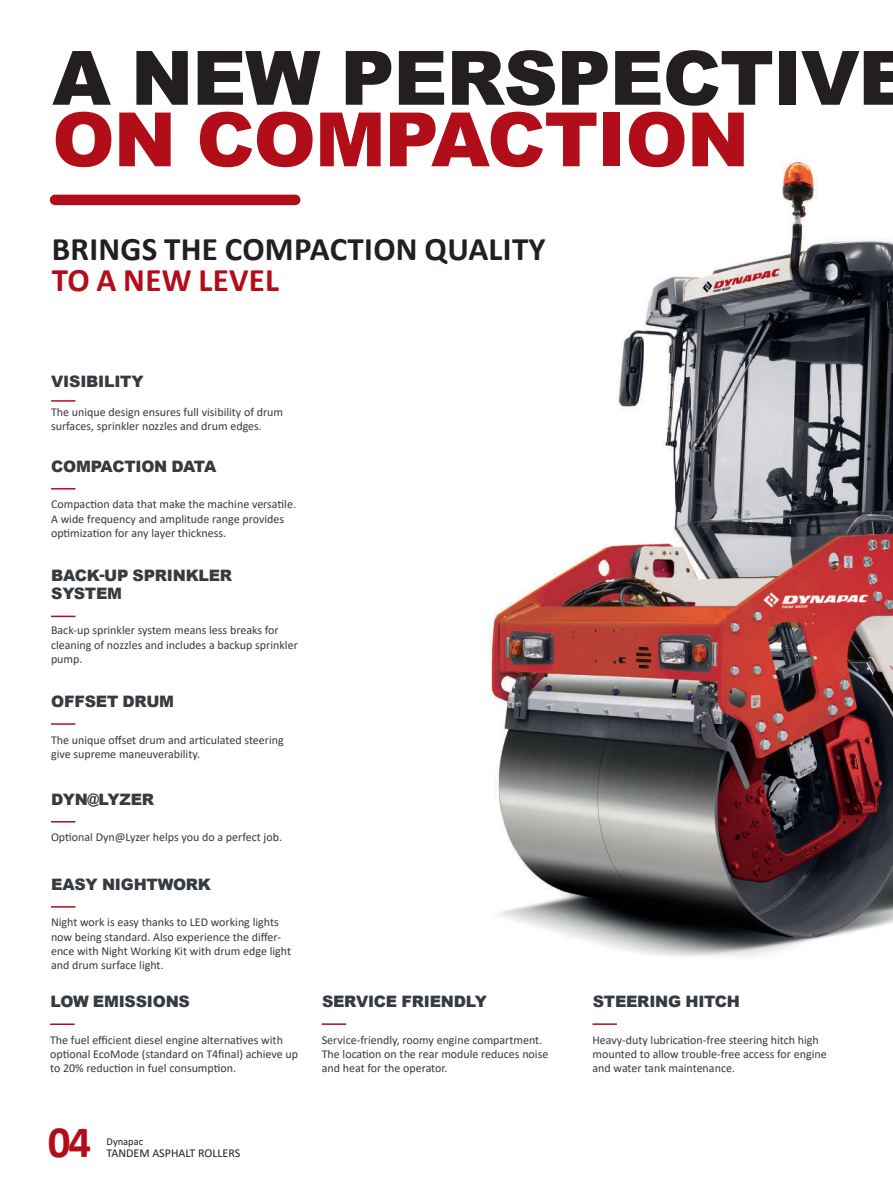
<style>
.page{position:relative;width:893px;height:1191px;background:#fff}
.page>*{position:absolute;margin:0;border:0;box-sizing:border-box;transform-origin:0 0}
.t1{font:900 75px "Arial";letter-spacing:-.015em;color:#231f20}
.t2{font:900 75px "Arial";letter-spacing:-.015em;color:#b20e19}
.t3{font:700 45px "Calibri";color:#b20e19}
.t4{font:700 33px "Calibri";letter-spacing:.01em;color:#231f20}
.t5{font:700 33px "Calibri";letter-spacing:.01em;color:#b20e19}
.t6{font:900 15.75px/18px "Arial";letter-spacing:-.015em;color:#353b40}
.t7{font:12px/14.2px "Calibri";color:#353b40}
.t8{font:12px "Calibri";color:#231f20}
.t9{font:10.5px "Calibri";color:#231f20}
</style>
<div class="page">
<div style="left:55px;top:195px;width:240px;height:10px;background:#b20e19"></div>
<img style="left:489px;top:159px;width:404px;height:798px">
<hr style="left:51px;top:400px;width:24px;height:2px;background:#b20e19">
<hr style="left:51px;top:615px;width:24px;height:2px;background:#b20e19">
<svg style="left:51px;top:488px;width:24px;height:1px"></svg>
<hr style="left:51px;top:723px;width:24px;height:2px;background:#b20e19">
<svg style="left:51px;top:906px;width:24px;height:1px"></svg>
<svg style="left:51px;top:821px;width:24px;height:1px"></svg>
<hr style="left:592px;top:1023px;width:25px;height:2px;background:#b20e19">
<hr style="left:322px;top:1023px;width:24px;height:2px;background:#b20e19">
<hr style="left:50px;top:1023px;width:25px;height:2px;background:#b20e19">
<h1 class="t1" style="left:52px;top:50px;width:862px">A NEW PERSPECTIVE</h1>
<h1 class="t2" style="left:52px;top:112px;width:698px">ON COMPACTION</h1>
<h3 class="t4" style="left:52px;top:238px;width:496px">BRINGS THE COMPACTION QUALITY</h3>
<h3 class="t5" style="left:52px;top:270px;width:229px">TO A NEW LEVEL</h3>
<h3 class="t6" style="left:51px;top:373px;width:94px">VISIBILITY</h3>
<p class="t7" style="left:51px;top:404px;width:234px">The unique design ensures full visibility of drum surfaces, sprinkler nozzles and drum edges.</p>
<h3 class="t6" style="left:51px;top:458px;width:166px">COMPACTION DATA</h3>
<p class="t7" style="left:51px;top:497px;width:247px">Compaction data that make the machine versatile.<br>A wide frequency and amplitude range provides optimization for any layer thickness.</p>
<h3 class="t6" style="left:51px;top:567px;width:182px">BACK-UP SPRINKLER<br>SYSTEM</h3>
<p class="t7" style="left:51px;top:623px;width:248px">Back-up sprinkler system means less breaks for cleaning of nozzles and includes a backup sprinkler pump.</p>
<h3 class="t6" style="left:51px;top:693px;width:124px">OFFSET DRUM</h3>
<p class="t7" style="left:51px;top:732px;width:234px">The unique offset drum and articulated steering give supreme maneuverability.</p>
<h3 class="t6" style="left:51px;top:790px;width:104px">DYN@LYZER</h3>
<p class="t7" style="left:51px;top:830px;width:233px">Optional Dyn@Lyzer helps you do a perfect job.</p>
<h3 class="t6" style="left:51px;top:875px;width:161px">EASY NIGHTWORK</h3>
<p class="t7" style="left:51px;top:915px;width:242px">Night work is easy thanks to LED working lights now being standard. Also experience the differ&shy;ence with Night Working Kit with drum edge light and drum surface light.</p>
<h3 class="t6" style="left:50px;top:993px;width:141px">LOW EMISSIONS</h3>
<p class="t7" style="left:50px;top:1032px;width:250px">The fuel efficient diesel engine alternatives with optional EcoMode (standard on T4final) achieve up to 20% reduction in fuel consumption.</p>
<h2 class="t3" style="left:48px;top:1128px;width:45px">04</h2>
<p class="t9" style="left:107px;top:1137px;width:38px">Dynapac</p>
<p class="t8" style="left:107px;top:1148px;width:135px">TANDEM ASPHALT ROLLERS</p>
<h3 class="t6" style="left:322px;top:993px;width:167px">SERVICE FRIENDLY</h3>
<p class="t7" style="left:322px;top:1032px;width:228px">Service-friendly, roomy engine compartment.<br>The location on the rear module reduces noise and heat for the operator.</p>
<h3 class="t6" style="left:593px;top:993px;width:149px">STEERING HITCH</h3>
<p class="t7" style="left:592px;top:1032px;width:236px">Heavy-duty lubrication-free steering hitch high mounted to allow trouble-free access for engine and water tank maintenance.</p>
</div>
